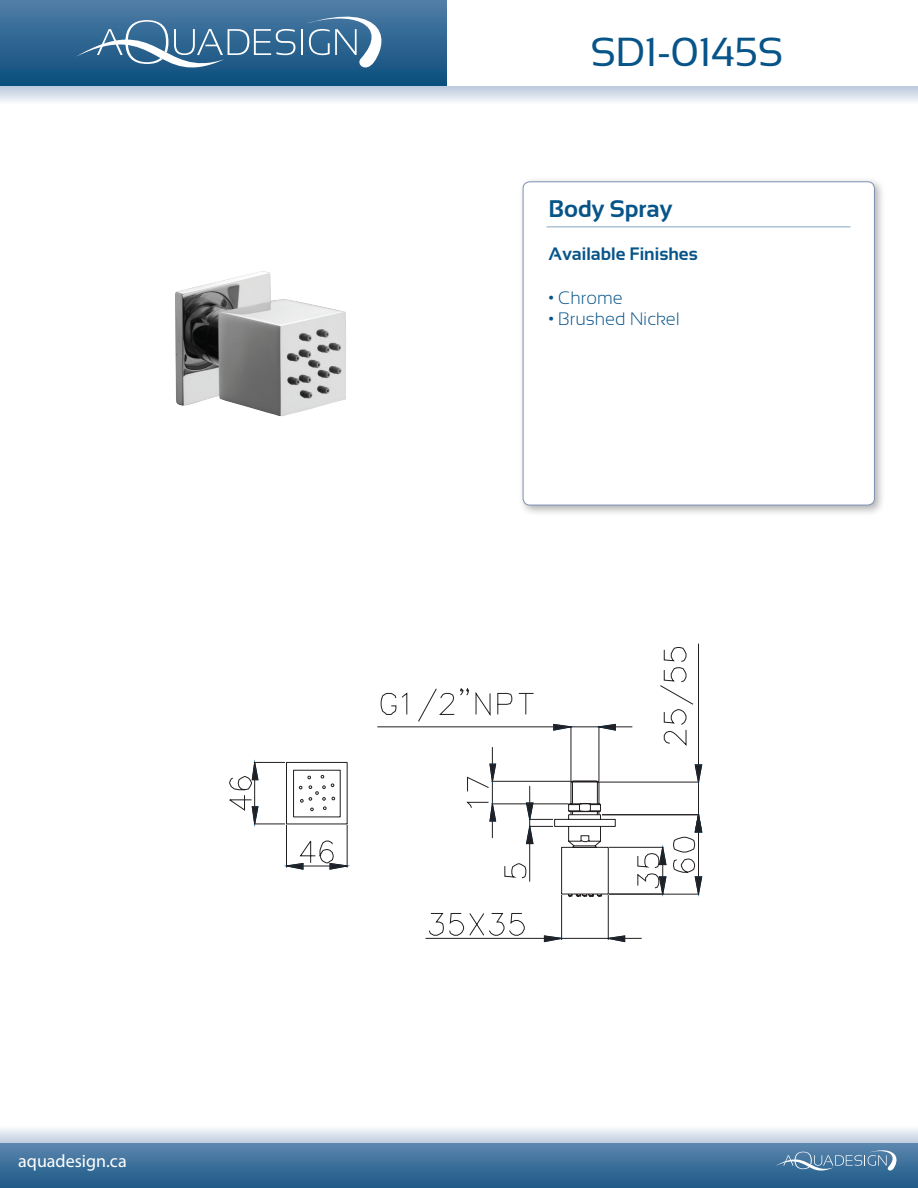
<style>
.page{position:relative;width:918px;height:1188px;background:#fff}
.page>*{position:absolute;margin:0;border:0;box-sizing:border-box;transform-origin:0 0}
.t1{font:40.5px "Sansation";letter-spacing:-.01em;color:#075489}
.t2{font:700 24px "Sansation";color:#075489}
.t3{font:300 18px "Sansation";color:#075489}
.t4{font:700 18px "Sansation";color:#075489}
.t5{font:18px "Myriad Pro";color:#fff}
.s1{font-weight:700}
</style>
<div class="page">
<div style="left:0;top:0;width:447px;height:87px;background:linear-gradient(to bottom,#517ea7,#094d7c)"></div>
<div style="left:0;top:1143px;width:918px;height:45px;background:linear-gradient(to bottom,#5b86ae,#1d5986)"></div>
<svg style="left:775px;top:1150px;width:122px;height:21px;background:#618aae"></svg>
<svg style="left:0;top:87px;width:918px;height:15px;background:#d9e0eb"></svg>
<svg style="left:0;top:1128px;width:918px;height:15px;background:#d9e1eb"></svg>
<hr style="left:301px;top:29px;width:2px;height:26px;background:#fff">
<svg style="left:302px;top:9px;width:89px;height:64px;background:#507ea3"></svg>
<svg style="left:76px;top:8px;width:219px;height:83px;background:#46789e"></svg>
<div style="left:518px;top:176px;width:368px;height:341px;background:#231f20;opacity:.36"></div>
<div style="left:523px;top:182px;width:351px;height:323px;background:#fff;border-radius:7px"></div>
<div style="left:523px;top:181px;width:352px;height:324px;border:1px solid #7f8fb4;border-radius:7px"></div>
<hr style="left:546px;top:226px;width:304px;height:1px;background:#075489">
<img style="left:175px;top:271px;width:171px;height:145px">
<svg style="left:229px;top:647px;width:474px;height:296px"></svg>
<p class="t5" style="left:18px;top:1150px;width:110px">aquadesign.ca</p>
<p class="t1" style="left:591px;top:29px;width:194px">SD1-0145S</p>
<p class="t2" style="left:549px;top:195px;width:125px">Body Spray</p>
<p class="t4" style="left:549px;top:244px;width:151px">Available Finishes</p>
<p class="t3" style="left:549px;top:287px;width:76px"><span class="s1">•</span> Chrome</p>
<p class="t3" style="left:549px;top:309px;width:133px"><span class="s1">•</span> Brushed Nickel</p>
</div>
